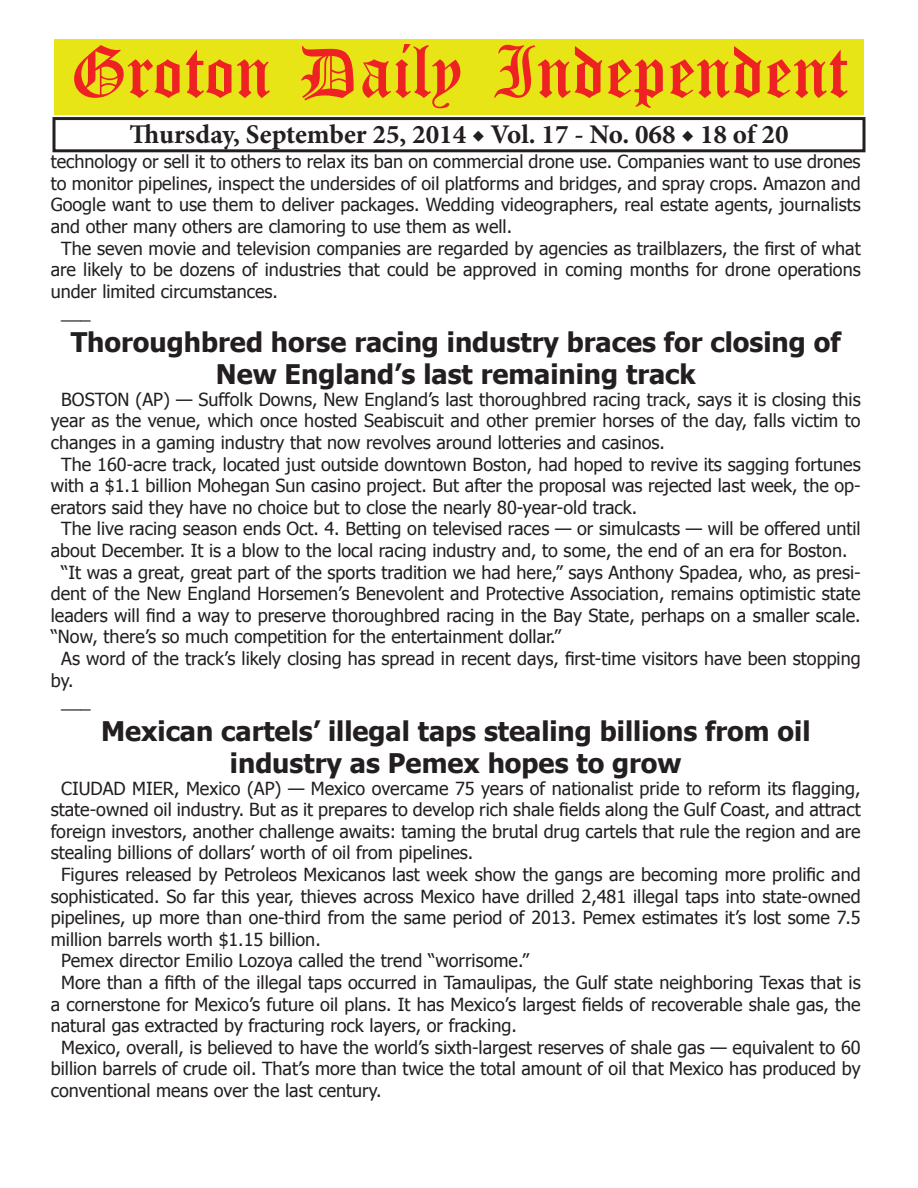
<style>
.page{position:relative;width:918px;height:1188px;background:#fff}
.page>*{position:absolute;margin:0;border:0;box-sizing:border-box;transform-origin:0 0}
.t1{font:54px "Old English Five";color:#ee2123}
.t2{font:700 27px/32.4px "Tahoma";color:#231f20;text-align:center}
.t3{font:700 27px "Minion Pro";color:#231f20}
.t4{font:18px "Tahoma";color:#231f20}
</style>
<div class="page">
<div style="left:52px;top:117px;width:814px;height:35px;border:3px solid #231f20"></div>
<div style="left:54px;top:40px;width:810px;height:75px;background:#e7e515"></div>
<h1 class="t1" style="left:70px;top:47px;width:779px">Groton Daily Independent</h1>
<h2 class="t3" style="left:129px;top:116px;width:661px">Thursday, September 25, 2014 ◆ Vol. 17 - No. 068 ◆ 18 of 20</h2>
<p class="t4" style="left:51px;top:150px;width:811px">technology or sell it to others to relax its ban on commercial drone use. Companies want to use drones</p>
<p class="t4" style="left:51px;top:171px;width:812px">to monitor pipelines, inspect the undersides of oil platforms and bridges, and spray crops. Amazon and</p>
<p class="t4" style="left:51px;top:193px;width:811px">Google want to use them to deliver packages. Wedding videographers, real estate agents, journalists</p>
<p class="t4" style="left:51px;top:214px;width:463px">and other many others are clamoring to use them as well.</p>
<p class="t4" style="left:61px;top:236px;width:801px">The seven movie and television companies are regarded by agencies as trailblazers, the first of what</p>
<p class="t4" style="left:51px;top:258px;width:812px">are likely to be dozens of industries that could be approved in coming months for drone operations</p>
<p class="t4" style="left:51px;top:279px;width:229px">under limited circumstances.</p>
<p class="t4" style="left:61px;top:301px;width:31px">___</p>
<h2 class="t2" style="left:71px;top:324px;width:771px">Thoroughbred horse racing industry braces for closing of<br>New England’s last remaining track</h2>
<p class="t4" style="left:61px;top:387px;width:801px">BOSTON (AP) — Suffolk Downs, New England’s last thoroughbred racing track, says it is closing this</p>
<p class="t4" style="left:51px;top:409px;width:811px">year as the venue, which once hosted Seabiscuit and other premier horses of the day, falls victim to</p>
<p class="t4" style="left:51px;top:430px;width:616px">changes in a gaming industry that now revolves around lotteries and casinos.</p>
<p class="t4" style="left:61px;top:452px;width:801px">The 160-acre track, located just outside downtown Boston, had hoped to revive its sagging fortunes</p>
<p class="t4" style="left:51px;top:474px;width:811px">with a $1.1 billion Mohegan Sun casino project. But after the proposal was rejected last week, the op-</p>
<p class="t4" style="left:51px;top:495px;width:588px">erators said they have no choice but to close the nearly 80-year-old track.</p>
<p class="t4" style="left:61px;top:517px;width:801px">The live racing season ends Oct. 4. Betting on televised races — or simulcasts — will be offered until</p>
<p class="t4" style="left:51px;top:538px;width:798px">about December. It is a blow to the local racing industry and, to some, the end of an era for Boston.</p>
<p class="t4" style="left:61px;top:560px;width:801px">“It was a great, great part of the sports tradition we had here,” says Anthony Spadea, who, as presi-</p>
<p class="t4" style="left:51px;top:582px;width:811px">dent of the New England Horsemen’s Benevolent and Protective Association, remains optimistic state</p>
<p class="t4" style="left:51px;top:603px;width:811px">leaders will find a way to preserve thoroughbred racing in the Bay State, perhaps on a smaller scale.</p>
<p class="t4" style="left:51px;top:625px;width:512px">“Now, there’s so much competition for the entertainment dollar.”</p>
<p class="t4" style="left:61px;top:646px;width:801px">As word of the track’s likely closing has spread in recent days, first-time visitors have been stopping</p>
<p class="t4" style="left:51px;top:668px;width:24px">by.</p>
<p class="t4" style="left:61px;top:690px;width:31px">___</p>
<h2 class="t2" style="left:101px;top:713px;width:711px">Mexican cartels’ illegal taps stealing billions from oil industry as Pemex hopes to grow</h2>
<p class="t4" style="left:61px;top:776px;width:801px">CIUDAD MIER, Mexico (AP) — Mexico overcame 75 years of nationalist pride to reform its flagging,</p>
<p class="t4" style="left:51px;top:798px;width:811px">state-owned oil industry. But as it prepares to develop rich shale fields along the Gulf Coast, and attract</p>
<p class="t4" style="left:51px;top:819px;width:811px">foreign investors, another challenge awaits: taming the brutal drug cartels that rule the region and are</p>
<p class="t4" style="left:51px;top:841px;width:424px">stealing billions of dollars’ worth of oil from pipelines.</p>
<p class="t4" style="left:61px;top:862px;width:801px">Figures released by Petroleos Mexicanos last week show the gangs are becoming more prolific and</p>
<p class="t4" style="left:51px;top:884px;width:811px">sophisticated. So far this year, thieves across Mexico have drilled 2,481 illegal taps into state-owned</p>
<p class="t4" style="left:51px;top:906px;width:811px">pipelines, up more than one-third from the same period of 2013. Pemex estimates it’s lost some 7.5</p>
<p class="t4" style="left:51px;top:927px;width:272px">million barrels worth $1.15 billion.</p>
<p class="t4" style="left:61px;top:949px;width:469px">Pemex director Emilio Lozoya called the trend “worrisome.”</p>
<p class="t4" style="left:61px;top:970px;width:801px">More than a fifth of the illegal taps occurred in Tamaulipas, the Gulf state neighboring Texas that is</p>
<p class="t4" style="left:51px;top:992px;width:812px">a cornerstone for Mexico’s future oil plans. It has Mexico’s largest fields of recoverable shale gas, the</p>
<p class="t4" style="left:51px;top:1014px;width:468px">natural gas extracted by fracturing rock layers, or fracking.</p>
<p class="t4" style="left:61px;top:1035px;width:801px">Mexico, overall, is believed to have the world’s sixth-largest reserves of shale gas — equivalent to 60</p>
<p class="t4" style="left:51px;top:1057px;width:811px">billion barrels of crude oil. That’s more than twice the total amount of oil that Mexico has produced by</p>
<p class="t4" style="left:51px;top:1078px;width:332px">conventional means over the last century.</p>
</div>
